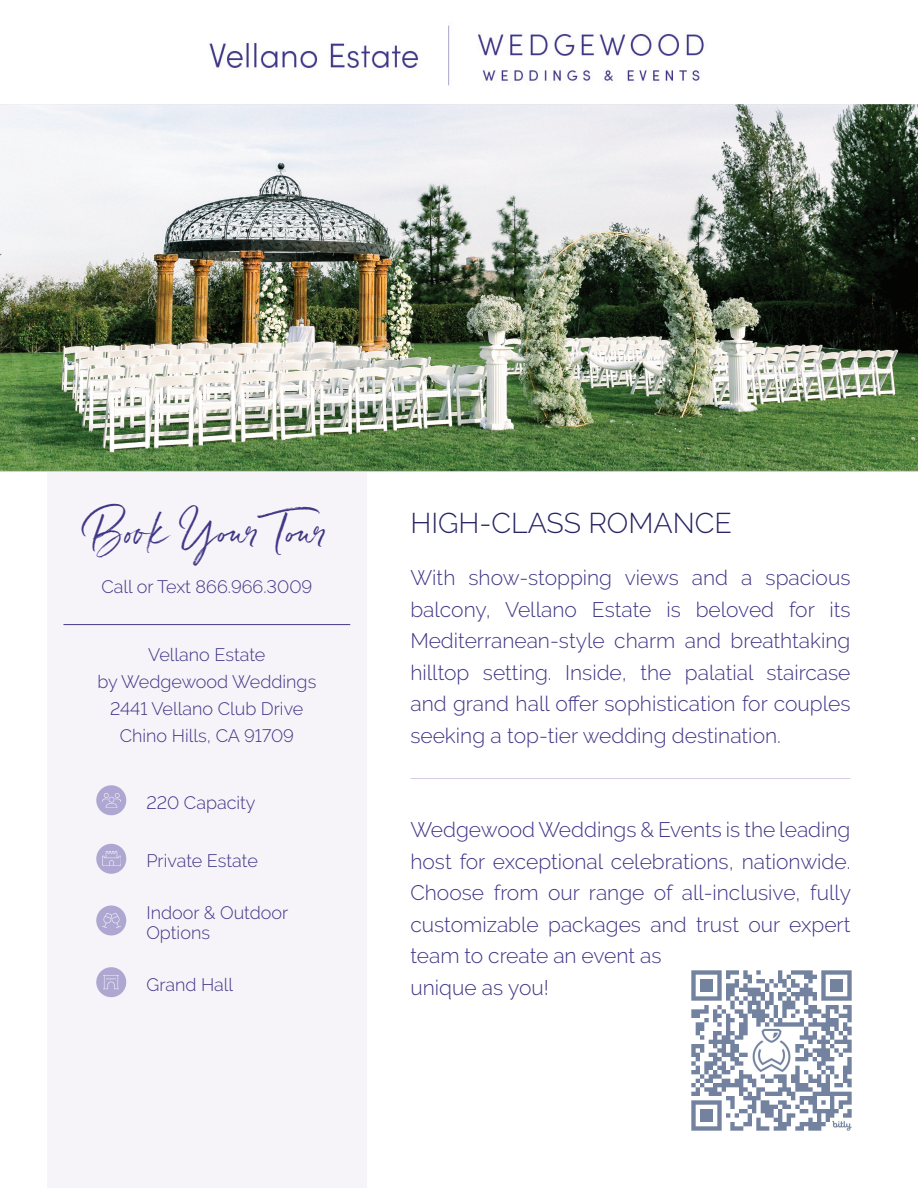
<style>
.page{position:relative;width:918px;height:1188px;background:#fff}
.page>*{position:absolute;margin:0;border:0;box-sizing:border-box;transform-origin:0 0}
.t1{font:37.5px "Belluga";color:#403786}
.t2{font:300 28.5px "Raleway";color:#282562}
.t3{font:300 21px/31.5px "Raleway";color:#403786;text-align:justify}
.t4{font:300 18px/27px "Raleway";color:#403786;text-align:center}
</style>
<div class="page">
<div style="left:47px;top:409px;width:320px;height:779px;background:#f6f3f9"></div>
<hr style="left:63px;top:624px;width:287px;height:1px;background:#403786">
<div style="left:96px;top:785px;width:30px;height:30px;background:#aea7d1;border-radius:50%"></div>
<img style="left:102px;top:793px;width:18px;height:14px">
<div style="left:96px;top:844px;width:30px;height:30px;background:#aea7d1;border-radius:50%"></div>
<img style="left:102px;top:852px;width:18px;height:14px">
<div style="left:96px;top:905px;width:30px;height:30px;background:#aea7d1;border-radius:50%"></div>
<img style="left:102px;top:913px;width:18px;height:15px">
<div style="left:96px;top:967px;width:30px;height:30px;background:#aea7d1;border-radius:50%"></div>
<img style="left:104px;top:975px;width:15px;height:15px">
<img style="left:0;top:104px;width:918px;height:368px">
<hr style="left:410px;top:778px;width:440px;height:1px;background:#d8cce4">
<img style="left:209px;top:25px;width:495px;height:61px">
<img style="left:691px;top:970px;width:161px;height:161px">
<h1 class="t1" style="left:87px;top:509px;width:245px">Book Your Tour</h1>
<p class="t4" style="left:101px;top:573px;width:212px">Call or Text 866.966.3009</p>
<p class="t4" style="left:97px;top:641px;width:220px">Vellano Estate<br>by Wedgewood Weddings<br>2441 Vellano Club Drive<br>Chino Hills, CA 91709</p>
<p class="t4" style="left:146px;top:789px;width:111px">220 Capacity</p>
<p class="t4" style="left:146px;top:847px;width:113px">Private Estate</p>
<p class="t4" style="left:146px;top:903px;width:143px;line-height:19.5px;text-align:left">Indoor &amp; Outdoor<br>Options</p>
<p class="t4" style="left:146px;top:971px;width:88px">Grand Hall</p>
<h2 class="t2" style="left:410px;top:506px;width:323px">HIGH-CLASS ROMANCE</h2>
<p class="t3" style="left:410px;top:562px;width:442px">With show-stopping views and a spacious balcony, Vellano Estate is beloved for its Mediterranean-style charm and breathtaking hilltop setting. Inside, the palatial staircase and grand hall offer sophistication for couples seeking a top-tier wedding destination.</p>
<p class="t3" style="left:410px;top:814px;width:442px;text-align:left">Wedgewood Weddings &amp; Events is the leading host for exceptional celebrations, nationwide.<br>Choose from our range of all-inclusive, fully customizable packages and trust our expert team to create an event as<br>unique as you!</p>
</div>
